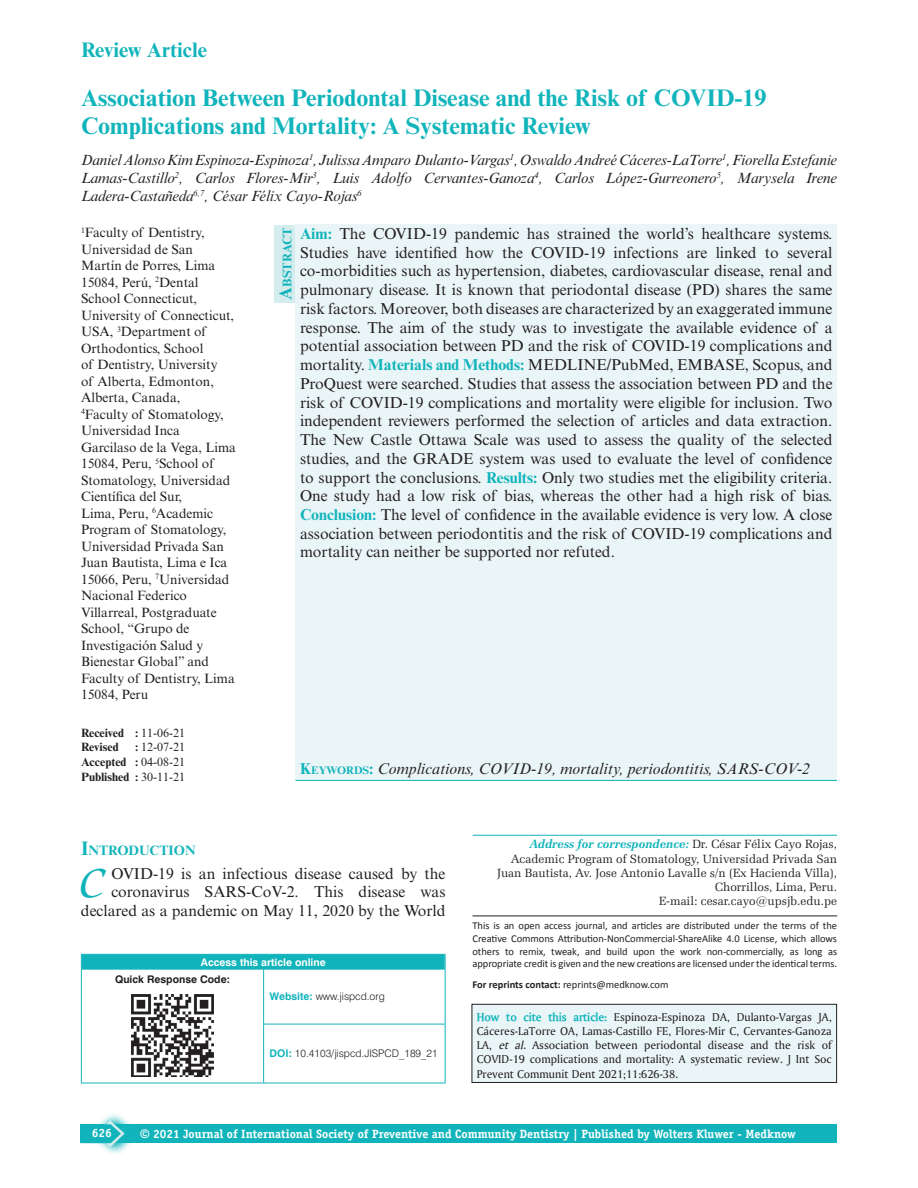
<style>
.page{position:relative;width:918px;height:1188px;background:#fff}
.page>*{position:absolute;margin:0;border:0;box-sizing:border-box;transform-origin:0 0}
.t1{font:italic 500 46.35px "Zapf Chancery IT Cby BT";color:#11b4bb}
.t2{font:700 24px/28.5px "Times New Roman MT Std";color:#11b4bb}
.t3{font:700 21px "Times New Roman MT Std";color:#11b4bb}
.t4{font:15.75px/18.8px "Times New Roman MT Std";color:#231f20;text-align:justify}
.t5{font:italic 15.75px "Times New Roman MT Std";color:#231f20}
.t6{font:italic 15px/18px "Times New Roman MT Std";letter-spacing:-.01em;color:#231f20;text-align:justify}
.t7{font:700 13.65px "Times New Roman MT Std";color:#11b4bb}
.t8{font:13.5px/16.5px "Times New Roman MT Std";color:#231f20}
.t9{font:700 12.6px "Times New Roman MT Std";color:#11b4bb}
.t10{font:12px/14.2px "Ameretto Normal";color:#231f20;text-align:justify}
.t11{font:12px/14.2px "Zapf Elliptical 711 BT";color:#231f20;text-align:right}
.t12{font:700 12px "Officina Serif";color:#fff}
.t13{font:12px/14.7px "Times New Roman MT Std";color:#231f20;text-align:justify}
.t14{font:700 12px/14.7px "Times New Roman MT Std";color:#231f20}
.t15{font:700 12px "Officina Serif Std";color:#fff}
.t16{font:10.5px/12.8px "Calibri";letter-spacing:-.005em;color:#231f20;text-align:justify}
.t17{font:300 10.5px "Swiss 721 BT";color:#231f20}
.t18{font:700 10.5px "Swiss 721 BT";color:#fff}
.t19{font:700 10.5px "Swiss 721 BT";color:#231f20}
.s1{font-weight:400}
.s2{font-weight:700}
.s3{font-size:18px}
.s4{font-weight:700;color:#11b4bb}
.s5{font-weight:700;font-style:normal;color:#11b4bb}
.s6{font-weight:700;font-style:normal;font-size:10.95px;color:#11b4bb}
.s7{font-size:19.5px}
.s8{font-weight:700;font-style:italic;color:#11b4bb}
.s9{font-family:"Ameretto";font-weight:700;color:#11b4bb}
.s10{font-family:"Ameretto";font-style:italic}
.s11{font-family:"Arial MT Std"}
</style>
<div class="page">
<div style="left:81px;top:1124px;width:756px;height:19px;background:#11b4bb"></div>
<svg style="left:102px;top:1114px;width:29px;height:40px"></svg>
<svg style="left:81px;top:1120px;width:44px;height:27px"></svg>
<svg style="left:445px;top:955px;width:1px;height:14px"></svg>
<hr style="left:81px;top:1083px;width:183px;height:1px;background:#11b4bb">
<svg style="left:81px;top:955px;width:1px;height:14px"></svg>
<hr style="left:81px;top:954px;width:183px;height:1px;background:#11b4bb">
<hr style="left:264px;top:954px;width:182px;height:1px;background:#11b4bb">
<hr style="left:81px;top:969px;width:1px;height:55px;background:#11b4bb">
<hr style="left:81px;top:1024px;width:1px;height:59px;background:#11b4bb">
<hr style="left:81px;top:969px;width:183px;height:1px;background:#11b4bb">
<hr style="left:263px;top:969px;width:1px;height:55px;background:#11b4bb">
<hr style="left:264px;top:969px;width:182px;height:1px;background:#11b4bb">
<hr style="left:445px;top:969px;width:1px;height:55px;background:#11b4bb">
<hr style="left:263px;top:1024px;width:1px;height:59px;background:#11b4bb">
<hr style="left:263px;top:1024px;width:183px;height:1px;background:#11b4bb">
<hr style="left:445px;top:1024px;width:1px;height:59px;background:#11b4bb">
<hr style="left:264px;top:1083px;width:182px;height:1px;background:#11b4bb">
<div style="left:82px;top:954px;width:363px;height:15px;background:#11b4bb"></div>
<img style="left:131px;top:994px;width:83px;height:83px">
<hr style="left:473px;top:835px;width:364px;height:1px;background:#11b4bb">
<hr style="left:472px;top:916px;width:365px;height:1px;background:#231f20">
<div style="left:472px;top:1004px;width:365px;height:78px;background:#eaf5f7"></div>
<div style="left:472px;top:1004px;width:365px;height:79px;border:1px solid #231f20"></div>
<div style="left:296px;top:225px;width:541px;height:337px;background:#eaf5f7"></div>
<div style="left:296px;top:562px;width:541px;height:19px;background:#eaf5f7"></div>
<div style="left:296px;top:581px;width:541px;height:19px;background:#eaf5f7"></div>
<div style="left:296px;top:600px;width:541px;height:18px;background:#eaf5f7"></div>
<div style="left:296px;top:618px;width:541px;height:19px;background:#eaf5f7"></div>
<div style="left:296px;top:637px;width:541px;height:19px;background:#eaf5f7"></div>
<div style="left:296px;top:656px;width:541px;height:19px;background:#eaf5f7"></div>
<div style="left:296px;top:675px;width:541px;height:18px;background:#eaf5f7"></div>
<div style="left:296px;top:693px;width:541px;height:19px;background:#eaf5f7"></div>
<div style="left:296px;top:712px;width:541px;height:19px;background:#eaf5f7"></div>
<div style="left:296px;top:731px;width:541px;height:19px;background:#eaf5f7"></div>
<div style="left:296px;top:745px;width:541px;height:35px;background:#eaf5f7"></div>
<hr style="left:296px;top:780px;width:541px;height:1px;background:#11b4bb">
<div style="left:274px;top:225px;width:22px;height:78px;background:#d5ecee"></div>
<h3 class="t3" style="left:81px;top:37px;width:127px">Review Article</h3>
<h2 class="t2" style="left:81px;top:83px;width:687px">Association Between Periodontal Disease and the Risk of COVID-19<br>Complications and Mortality: A Systematic Review</h2>
<p class="t6" style="left:81px;top:151px;width:758px">Daniel Alonso Kim Espinoza-Espinoza<sup>1</sup>, Julissa Amparo Dulanto-Vargas<sup>1</sup>, Oswaldo Andreé Cáceres-LaTorre<sup>1</sup>, Fiorella Estefanie Lamas-Castillo<sup>2</sup>, Carlos Flores-Mir<sup>3</sup>, Luis Adolfo Cervantes-Ganoza<sup>4</sup>, Carlos López-Gurreonero<sup>5</sup>, Marysela Irene Ladera-Castañeda<sup>6,7</sup>, César Félix Cayo-Rojas<sup>6</sup></p>
<p class="t8" style="left:81px;top:224px;width:156px"><sup>1</sup>Faculty of Dentistry,<br>Universidad de San<br>Martín de Porres, Lima<br>15084, Perú, <sup>2</sup>Dental<br>School Connecticut,<br>University of Connecticut,<br>USA, <sup>3</sup>Department of<br>Orthodontics, School<br>of Dentistry, University<br>of Alberta, Edmonton,<br>Alberta, Canada,<br><sup>4</sup>Faculty of Stomatology,<br>Universidad Inca<br>Garcilaso de la Vega, Lima<br>15084, Peru, <sup>5</sup>School of<br>Stomatology, Universidad<br>Científica del Sur,<br>Lima, Peru, <sup>6</sup>Academic<br>Program of Stomatology,<br>Universidad Privada San<br>Juan Bautista, Lima e Ica<br>15066, Peru, <sup>7</sup>Universidad<br>Nacional Federico<br>Villarreal, Postgraduate<br>School, “Grupo de<br>Investigación Salud y<br>Bienestar Global” and<br>Faculty of Dentistry, Lima<br>15084, Peru</p>
<p class="t14" style="left:81px;top:725px;width:106px">Received : <span class="s1">11-06-21<br></span>Revised</p>
<p class="t13" style="left:81px;top:740px;width:106px;text-indent:54px"><span class="s2">:</span> 12-07-21<br><span class="s2">Accepted :</span> 04-08-21<br><span class="s2">Published :</span> 30-11-21</p>
<p class="t9" style="left:279px;top:300px;width:74px;rotate:-90deg"><span class="s3">A</span>BSTRACT</p>
<p class="t4" style="left:300px;top:224px;width:534px"><span class="s4">Aim:</span> The COVID-19 pandemic has strained the world’s healthcare systems.<br>Studies have identified how the COVID-19 infections are linked to several co-morbidities such as hypertension, diabetes, cardiovascular disease, renal and pulmonary disease. It is known that periodontal disease (PD) shares the same risk factors. Moreover, both diseases are characterized by an exaggerated immune response. The aim of the study was to investigate the available evidence of a potential association between PD and the risk of COVID-19 complications and mortality. <span class="s4">Materials and Methods:</span> MEDLINE/PubMed, EMBASE, Scopus, and ProQuest were searched. Studies that assess the association between PD and the risk of COVID-19 complications and mortality were eligible for inclusion. Two independent reviewers performed the selection of articles and data extraction.<br>The New Castle Ottawa Scale was used to assess the quality of the selected studies, and the GRADE system was used to evaluate the level of confidence to support the conclusions. <span class="s4">Results:</span> Only two studies met the eligibility criteria.<br>One study had a low risk of bias, whereas the other had a high risk of bias.<br><span class="s4">Conclusion:</span> The level of confidence in the available evidence is very low. A close association between periodontitis and the risk of COVID-19 complications and mortality can neither be supported nor refuted.</p>
<p class="t5" style="left:300px;top:760px;width:512px"><span class="s5">K</span><span class="s6">EYWORDS</span><span class="s5">:</span> Complications, COVID-19, mortality, periodontitis, SARS-COV-2</p>
<p class="t7" style="left:81px;top:842px;width:116px"><span class="s7">I</span>NTRODUCTION</p>
<h1 class="t1" style="left:80px;top:858px;width:27px">C</h1>
<p class="t4" style="left:81px;top:864px;width:366px;text-align:right">OVID-19 is an infectious disease caused by the coronavirus SARS-CoV-2. This disease was declared as a pandemic on May 11, 2020 by the World</p>
<p class="t18" style="left:201px;top:955px;width:126px">Access this article online</p>
<p class="t19" style="left:115px;top:972px;width:116px">Quick Response Code:</p>
<p class="t17" style="left:270px;top:990px;width:117px"><span class="s4">Website:</span> www.jispcd.org</p>
<p class="t17" style="left:270px;top:1047px;width:170px"><span class="s4">DOI:</span> 10.4103/jispcd.JISPCD_189_21</p>
<p class="t11" style="left:497px;top:837px;width:341px"><span class="s8">Address for correspondence:</span> Dr. César Félix Cayo Rojas, Academic Program of Stomatology, Universidad Privada San Juan Bautista, Av. Jose Antonio Lavalle s/n (Ex Hacienda Villa), Chorrillos, Lima, Peru.<br>E-mail: cesar.cayo@upsjb.edu.pe</p>
<p class="t16" style="left:472px;top:919px;width:366px">This is an open access journal, and articles are distributed under the terms of the Creative Commons Attribution-NonCommercial-ShareAlike 4.0 License, which allows others to remix, tweak, and build upon the work non-commercially, as long as appropriate credit is given and the new creations are licensed under the identical terms.</p>
<p class="t16" style="left:472px;top:978px;width:198px"><span class="s2">For reprints contact:</span> reprints@medknow.com</p>
<p class="t10" style="left:477px;top:1009px;width:356px"><span class="s9">How to cite this article:</span> Espinoza-Espinoza DA, Dulanto-Vargas JA, Cáceres-LaTorre OA, Lamas-Castillo FE, Flores-Mir C, Cervantes-Ganoza LA, <span class="s10">et al</span>. Association between periodontal disease and the risk of COVID-19 complications and mortality: A systematic review. J Int Soc Prevent Communit Dent 2021;11:626-38.</p>
<p class="t15" style="left:92px;top:1126px;width:22px">626</p>
<p class="t12" style="left:141px;top:1127px;width:657px"><span class="s11">©</span> 2021 Journal of International Society of Preventive and Community Dentistry | Published by Wolters Kluwer ‑ Medknow</p>
</div>
